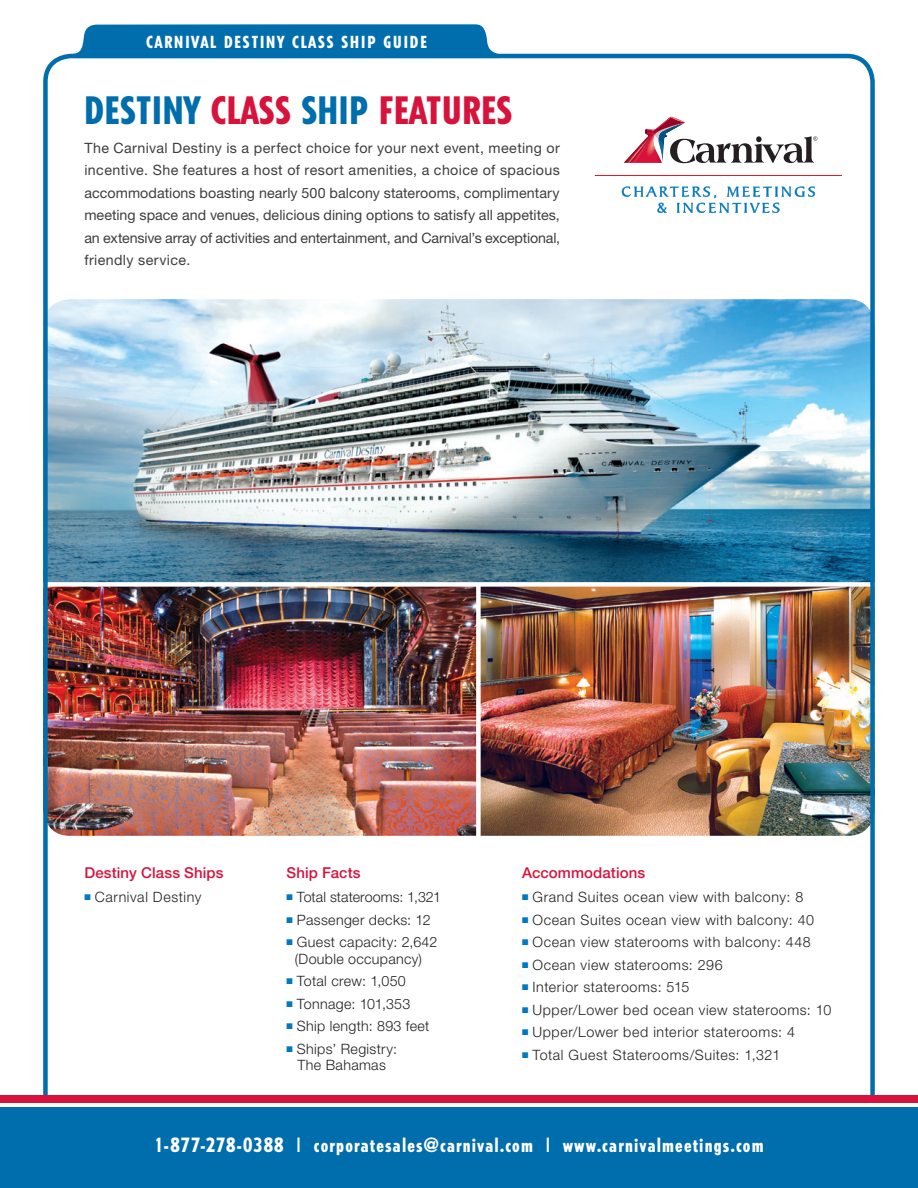
<style>
.page{position:relative;width:918px;height:1188px;background:#fff}
.page>*{position:absolute;margin:0;border:0;box-sizing:border-box;transform-origin:0 0}
.t1{font:800 condensed 37.5px "Tempo";letter-spacing:.025em;color:#d7133c}
.t2{font:800 condensed 19.5px "Tempo";letter-spacing:.06em;color:#fff}
.t3{font:800 condensed 16.5px "Tempo";letter-spacing:.12em;color:#fff}
.Bullet_copy{font:500 15px "Helvetica Neue LT Std";letter-spacing:.005em;color:#d7133c}
.Body_copy{font:300 14.25px/16.5px "Helvetica Neue LT Std";letter-spacing:.035em;color:#231f20;text-align:center}
._1__COPY_9_5pt_-_L_1{font:14.25px/22.5px "Helvetica Neue LT Std";letter-spacing:-.005em;color:#3e3e3f;text-align:justify}
.Body_copy-2{font:300 14.25px "Helvetica Neue LT Std";letter-spacing:.005em;color:#231f20}
.Body_copy-3{font:300 14.25px "Helvetica Neue LT Std";letter-spacing:.015em;color:#231f20}
.s1{color:#006dad}
.s2{color:#0079c2}
</style>
<div class="page">
<div style="left:79px;top:24px;width:414px;height:28px;background:#006dad"></div>
<img style="left:41px;top:52px;width:836px;height:1051px">
<div style="left:0;top:1107px;width:918px;height:81px;background:#006dad"></div>
<div style="left:0;top:1095px;width:918px;height:7px;background:#d7133c"></div>
<p class="t3" style="left:146px;top:31px;width:282px">CARNIVAL DESTINY CLASS SHIP GUIDE</p>
<p class="t1" style="left:84px;top:86px;width:429px"><span class="s1">DESTINY</span> CLASS <span class="s1">SHIP</span> FEATURES</p>
<p class="_1__COPY_9_5pt_-_L_1" style="left:84px;top:136px;width:477px">The Carnival Destiny is a perfect choice for your next event, meeting or incentive. She features a host of resort amenities, a choice of spacious accommodations boasting nearly 500 balcony staterooms, complimentary meeting space and venues, delicious dining options to satisfy all appetites, an extensive array of activities and entertainment, and Carnival’s exceptional, friendly service.</p>
<p class="Bullet_copy" style="left:84px;top:864px;width:141px">Destiny Class Ships</p>
<p class="Body_copy" style="left:84px;top:889px;width:119px"><span class="s2">■</span> Carnival Destiny</p>
<p class="Bullet_copy" style="left:286px;top:864px;width:76px">Ship Facts</p>
<p class="Body_copy-2" style="left:286px;top:889px;width:156px"><span class="s2">■</span> Total staterooms: 1,321</p>
<p class="Body_copy" style="left:286px;top:911px;width:146px"><span class="s2">■</span> Passenger decks: 12</p>
<p class="Body_copy" style="left:286px;top:934px;width:152px"><span class="s2">■</span> Guest capacity: 2,642 (Double occupancy)</p>
<p class="Body_copy-3" style="left:286px;top:973px;width:121px"><span class="s2">■</span> Total crew: 1,050</p>
<p class="Body_copy" style="left:286px;top:995px;width:125px"><span class="s2">■</span> Tonnage: 101,353</p>
<p class="Body_copy" style="left:286px;top:1018px;width:144px"><span class="s2">■</span> Ship length: 893 feet</p>
<p class="Body_copy" style="left:286px;top:1040px;width:112px"><span class="s2">■</span> Ships’ Registry:<br>The Bahamas</p>
<p class="Bullet_copy" style="left:522px;top:864px;width:125px">Accommodations</p>
<p class="Body_copy" style="left:522px;top:889px;width:283px"><span class="s2">■</span> Grand Suites ocean view with balcony: 8</p>
<p class="Body_copy" style="left:522px;top:911px;width:294px"><span class="s2">■</span> Ocean Suites ocean view with balcony: 40</p>
<p class="Body_copy" style="left:522px;top:934px;width:290px"><span class="s2">■</span> Ocean view staterooms with balcony: 448</p>
<p class="Body_copy" style="left:522px;top:956px;width:202px"><span class="s2">■</span> Ocean view staterooms: 296</p>
<p class="Body_copy" style="left:522px;top:979px;width:169px"><span class="s2">■</span> Interior staterooms: 515</p>
<p class="Body_copy" style="left:522px;top:1001px;width:311px"><span class="s2">■</span> Upper/Lower bed ocean view staterooms: 10</p>
<p class="Body_copy" style="left:522px;top:1024px;width:274px"><span class="s2">■</span> Upper/Lower bed interior staterooms: 4</p>
<p class="Body_copy" style="left:522px;top:1046px;width:260px"><span class="s2">■</span> Total Guest Staterooms/Suites: 1,321</p>
<p class="t2" style="left:154px;top:1132px;width:611px">1-877-278-0388 | corporatesales@carnival.com | www.carnivalmeetings.com</p>
</div>
